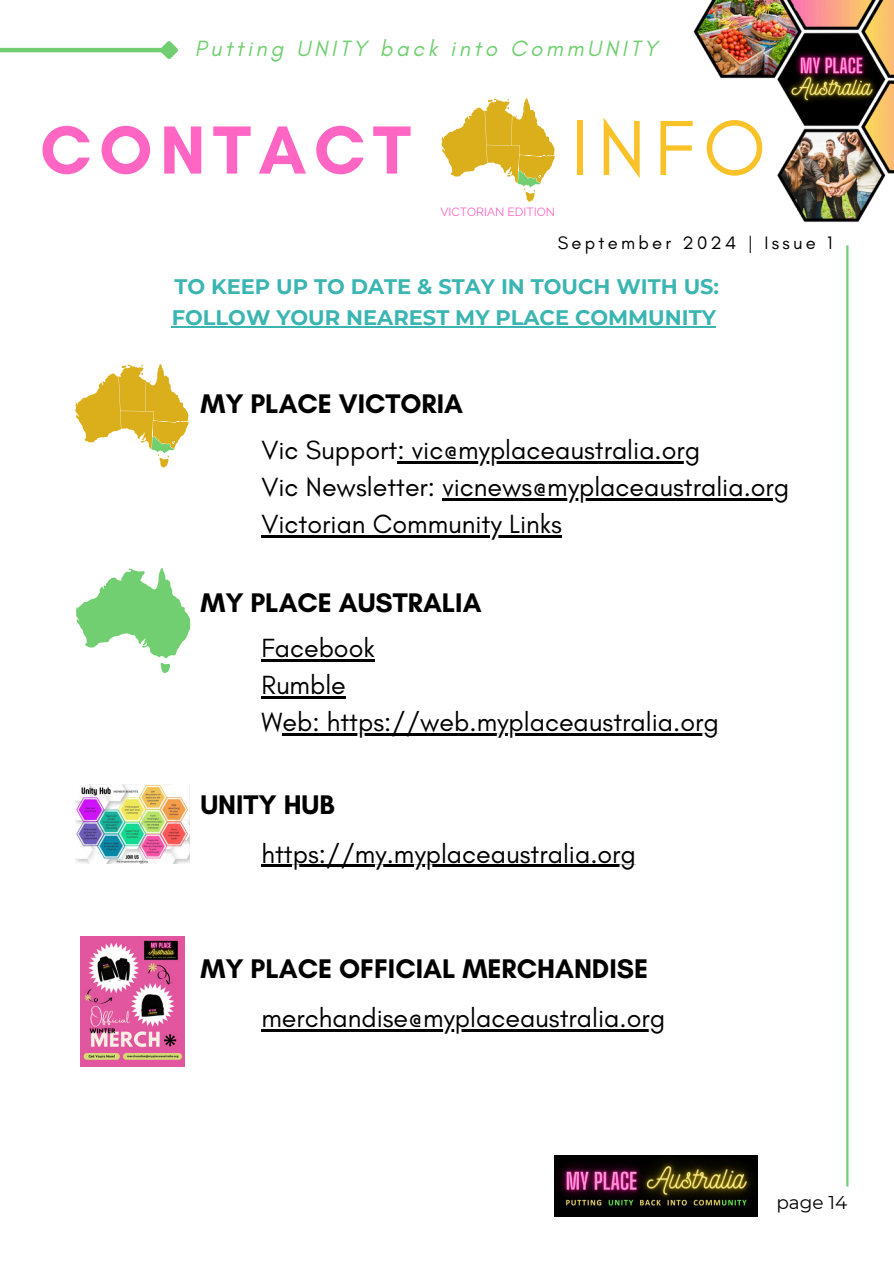
<style>
.page{position:relative;width:894px;height:1264px;background:#fff}
.page>*{position:absolute;margin:0;border:0;box-sizing:border-box;transform-origin:0 0}
.t1{font:79.5px "Glacial Indifference";color:#f8c228}
.t2{font:700 69.3px "Glacial Indifference";letter-spacing:.11em;color:#ff66c4}
.t3{font:700 27.45px "Glacial Indifference";color:#000}
.t4{font:26.85px/37.2px "Glacial Indifference";color:#000}
.t5{font:italic 22.5px "Glacial Indifference";letter-spacing:.155em;color:#71cf71}
.t6{font:700 21px "Montserrat";color:#3ab5b1}
.t7{font:18.45px "Glacial Indifference";letter-spacing:.175em;color:#000}
.t8{font:18.45px "Montserrat";color:#000}
.t9{font:12px "Raleway";color:#ff66c4}
</style>
<div class="page">
<img style="left:554px;top:0;width:339px;height:272px">
<hr style="left:846px;top:245px;width:2px;height:941px;background:#71cf71">
<svg style="left:75px;top:364px;width:114px;height:103px"></svg>
<svg style="left:76px;top:568px;width:114px;height:105px"></svg>
<svg style="left:441px;top:98px;width:113px;height:104px"></svg>
<hr style="left:397px;top:461px;width:303px;height:2px;background:#000">
<hr style="left:442px;top:498px;width:347px;height:2px;background:#000">
<hr style="left:261px;top:535px;width:300px;height:2px;background:#000">
<hr style="left:172px;top:326px;width:543px;height:2px;background:#3ab5b1">
<hr style="left:261px;top:659px;width:113px;height:2px;background:#000">
<hr style="left:261px;top:696px;width:85px;height:2px;background:#000">
<hr style="left:282px;top:733px;width:436px;height:3px;background:#000">
<hr style="left:261px;top:1028px;width:404px;height:3px;background:#000">
<img style="left:75px;top:784px;width:114px;height:79px">
<hr style="left:261px;top:864px;width:375px;height:3px;background:#000">
<img style="left:555px;top:1155px;width:202px;height:61px">
<hr style="left:0;top:48px;width:163px;height:4px;background:#71cf71">
<svg style="left:156px;top:41px;width:22px;height:18px"></svg>
<img style="left:80px;top:936px;width:105px;height:130px">
<p class="t5" style="left:195px;top:34px;width:464px">Putting UNITY back into CommUNITY</p>
<p class="t2" style="left:40px;top:108px;width:372px">CONTACT</p>
<h4 class="t9" style="left:440px;top:205px;width:116px">VICTORIAN EDITION</h4>
<p class="t1" style="left:571px;top:99px;width:196px">INFO</p>
<p class="t7" style="left:557px;top:231px;width:276px">September 2024 | Issue 1</p>
<h5 class="t6" style="left:174px;top:273px;width:546px">TO KEEP UP TO DATE &amp; STAY IN TOUCH WITH US:</h5>
<p class="t6" style="left:172px;top:305px;width:545px">FOLLOW YOUR NEAREST MY PLACE COMMUNITY</p>
<h6 class="t3" style="left:200px;top:386px;width:264px">MY PLACE VICTORIA</h6>
<p class="t4" style="left:261px;top:431px;width:440px">Vic Support: vic@myplaceaustralia.org</p>
<h1 class="t4" style="left:261px;top:468px;width:529px">Vic Newsletter: vicnews@myplaceaustralia.org</h1>
<p class="t4" style="left:261px;top:505px;width:302px">Victorian Community Links</p>
<p class="t3" style="left:200px;top:586px;width:283px">MY PLACE AUSTRALIA</p>
<h3 class="t4" style="left:261px;top:629px;width:459px">Facebook<br>Rumble<br>Web: https://web.myplaceaustralia.org</h3>
<p class="t3" style="left:200px;top:788px;width:136px">UNITY HUB</p>
<h3 class="t4" style="left:261px;top:834px;width:376px">https://my.myplaceaustralia.org</h3>
<h3 class="t3" style="left:200px;top:951px;width:449px">MY PLACE OFFICIAL MERCHANDISE</h3>
<h3 class="t4" style="left:261px;top:998px;width:405px">merchandise@myplaceaustralia.org</h3>
<h5 class="t8" style="left:776px;top:1191px;width:72px">page 14</h5>
</div>
